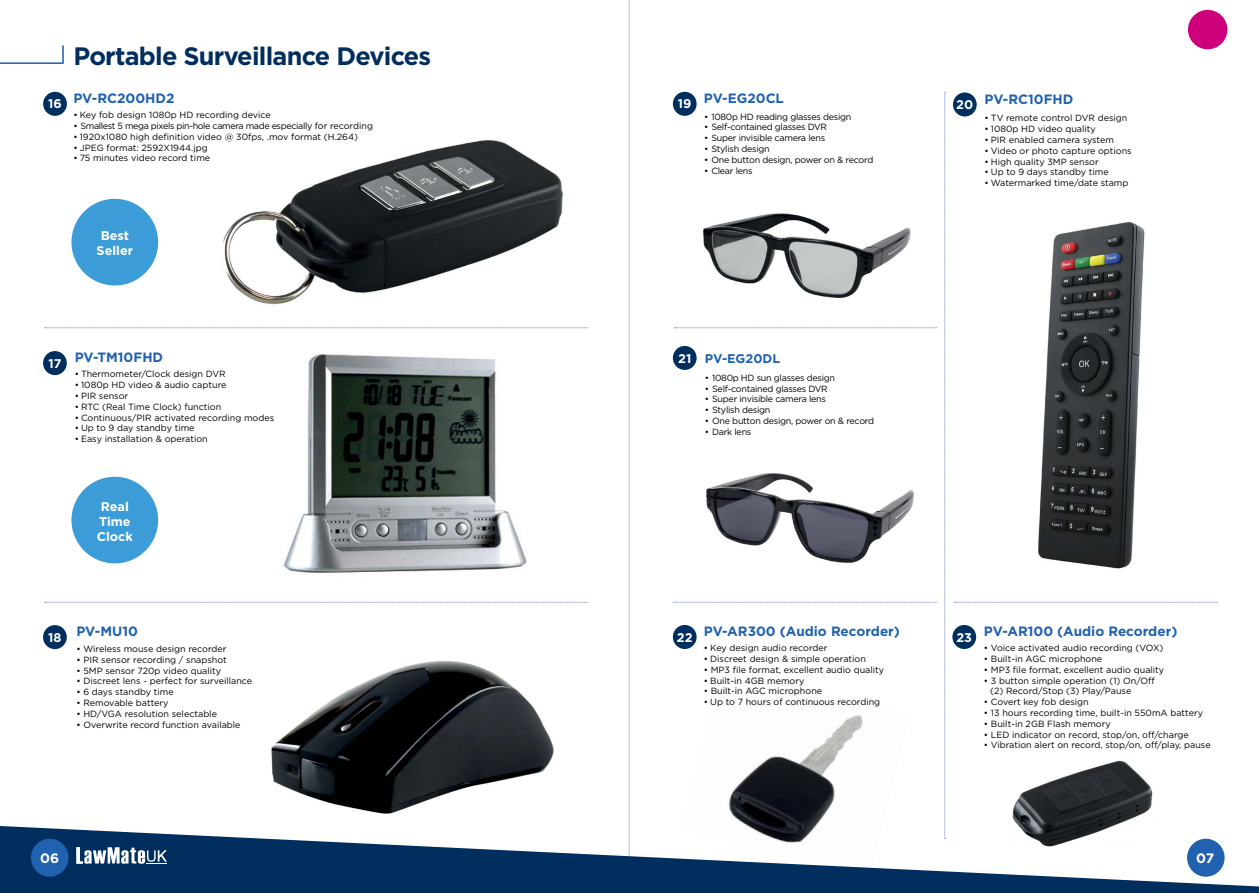
<style>
.page{position:relative;width:1259px;height:893px;background:#fff}
.page>*{position:absolute;margin:0;border:0;box-sizing:border-box;transform-origin:0 0}
.t1{font:700 25.2px "Gotham";letter-spacing:-.03em;color:#002e5e}
.t2{font:700 13.65px "Gotham";color:#fff}
.t3{font:700 13.5px "Gotham";color:#2062af}
.t4{font:700 12.6px/14.7px "Gotham";color:#fff;text-align:center}
.t5{font:700 12.6px "Gotham";color:#2062af}
.t6{font:9px/10.8px "Gotham";color:#000}
.t7{font:9px "Gotham";letter-spacing:-.03em;color:#000}
.t8{font:9px "Gotham";letter-spacing:-.04em;color:#000}
</style>
<div class="page">
<img style="left:692px;top:213px;width:227px;height:139px">
<img style="left:706px;top:473px;width:208px;height:90px">
<img style="left:271px;top:661px;width:283px;height:153px">
<img style="left:223px;top:139px;width:340px;height:167px">
<img style="left:1012px;top:760px;width:141px;height:66px">
<img style="left:728px;top:715px;width:135px;height:111px">
<svg style="left:944px;top:92px;width:1px;height:734px"></svg>
<div style="left:673px;top:92px;width:23px;height:24px;background:#002e5e;border-radius:50%"></div>
<div style="left:673px;top:346px;width:23px;height:24px;background:#002e5e;border-radius:50%"></div>
<div style="left:673px;top:625px;width:23px;height:24px;background:#002e5e;border-radius:50%"></div>
<div style="left:43px;top:92px;width:24px;height:24px;background:#002e5e;border-radius:50%"></div>
<div style="left:43px;top:351px;width:24px;height:24px;background:#002e5e;border-radius:50%"></div>
<svg style="left:673px;top:602px;width:263px;height:1px"></svg>
<svg style="left:45px;top:602px;width:543px;height:1px"></svg>
<svg style="left:0;top:826px;width:1259px;height:67px;fill:#002e5e"></svg>
<svg style="left:76px;top:847px;width:91px;height:17px"></svg>
<div style="left:31px;top:839px;width:37px;height:38px;background:#2062af;border-radius:50%"></div>
<div style="left:1187px;top:839px;width:37px;height:38px;background:#2062af;border-radius:50%"></div>
<svg style="left:954px;top:602px;width:263px;height:1px"></svg>
<div style="left:952px;top:625px;width:24px;height:24px;background:#002e5e;border-radius:50%"></div>
<div style="left:43px;top:625px;width:24px;height:24px;background:#002e5e;border-radius:50%"></div>
<img style="left:283px;top:354px;width:244px;height:219px">
<img style="left:1038px;top:221px;width:107px;height:348px">
<div style="left:953px;top:92px;width:23px;height:25px;background:#002e5e;border-radius:50%"></div>
<div style="left:71px;top:199px;width:87px;height:86px;background:#3c9cd7;border-radius:50%"></div>
<svg style="left:0;top:45px;width:64px;height:19px"></svg>
<svg style="left:674px;top:328px;width:262px;height:1px"></svg>
<svg style="left:45px;top:328px;width:543px;height:1px"></svg>
<div style="left:1188px;top:10px;width:39px;height:39px;background:#cf007b;border-radius:50%"></div>
<hr style="left:629px;top:0;width:1px;height:855px;background:#bcbec0">
<div style="left:71px;top:477px;width:87px;height:86px;background:#3c9cd7;border-radius:50%"></div>
<h3 class="t4" style="left:48px;top:97px;width:15px">16</h3>
<h1 class="t1" style="left:73px;top:39px;width:359px">Portable Surveillance Devices</h1>
<h3 class="t3" style="left:73px;top:89px;width:103px">PV-RC200HD2</h3>
<p class="t6" style="left:73px;top:109px;width:199px">• Key fob design 1080p HD recording device</p>
<p class="t8" style="left:73px;top:120px;width:301px">• Smallest 5 mega pixels pin-hole camera made especially for recording</p>
<p class="t6" style="left:73px;top:131px;width:286px">• 1920x1080 high definition video @ 30fps, .mov format (H.264)</p>
<p class="t6" style="left:73px;top:142px;width:136px">• JPEG format: 2592X1944.jpg</p>
<p class="t6" style="left:73px;top:153px;width:138px">• 75 minutes video record time</p>
<h3 class="t4" style="left:97px;top:228px;width:38px">Best<br>Seller</h3>
<h3 class="t4" style="left:48px;top:356px;width:15px">17</h3>
<h3 class="t3" style="left:75px;top:348px;width:90px">PV-TM10FHD</h3>
<p class="t6" style="left:75px;top:368px;width:152px">• Thermometer/Clock design DVR</p>
<p class="t6" style="left:75px;top:379px;width:153px">• 1080p HD video &amp; audio capture</p>
<p class="t6" style="left:75px;top:390px;width:55px">• PIR sensor</p>
<p class="t6" style="left:75px;top:401px;width:148px">• RTC (Real Time Clock) function</p>
<p class="t6" style="left:75px;top:412px;width:201px">• Continuous/PIR activated recording modes</p>
<p class="t6" style="left:75px;top:422px;width:121px">• Up to 9 day standby time</p>
<p class="t6" style="left:75px;top:433px;width:135px">• Easy installation &amp; operation</p>
<h3 class="t4" style="left:97px;top:500px;width:38px">Real<br>Time<br>Clock</h3>
<h3 class="t4" style="left:678px;top:97px;width:15px">19</h3>
<h3 class="t3" style="left:704px;top:90px;width:82px">PV-EG20CL</h3>
<p class="t7" style="left:704px;top:111px;width:149px">• 1080p HD reading glasses design</p>
<p class="t7" style="left:704px;top:121px;width:124px">• Self-contained glasses DVR</p>
<p class="t7" style="left:704px;top:132px;width:123px">• Super invisible camera lens</p>
<p class="t7" style="left:704px;top:143px;width:67px">• Stylish design</p>
<p class="t7" style="left:704px;top:154px;width:171px">• One button design, power on &amp; record</p>
<p class="t7" style="left:704px;top:165px;width:50px">• Clear lens</p>
<h3 class="t4" style="left:678px;top:351px;width:15px">21</h3>
<h3 class="t5" style="left:705px;top:350px;width:77px">PV-EG20DL</h3>
<p class="t7" style="left:705px;top:372px;width:132px">• 1080p HD sun glasses design</p>
<p class="t7" style="left:705px;top:383px;width:124px">• Self-contained glasses DVR</p>
<p class="t7" style="left:705px;top:393px;width:123px">• Super invisible camera lens</p>
<p class="t7" style="left:705px;top:404px;width:67px">• Stylish design</p>
<p class="t7" style="left:705px;top:415px;width:171px">• One button design, power on &amp; record</p>
<p class="t7" style="left:705px;top:426px;width:48px">• Dark lens</p>
<h3 class="t3" style="left:956px;top:90px;width:119px"><sub>20</sub> PV-RC10FHD</h3>
<p class="t6" style="left:984px;top:113px;width:144px">• TV remote control DVR design</p>
<p class="t6" style="left:984px;top:123px;width:113px">• 1080p HD video quality</p>
<p class="t6" style="left:984px;top:134px;width:131px">• PIR enabled camera system</p>
<p class="t6" style="left:984px;top:145px;width:149px">• Video or photo capture options</p>
<p class="t6" style="left:984px;top:156px;width:116px">• High quality 3MP sensor</p>
<p class="t6" style="left:984px;top:167px;width:126px">• Up to 9 days standby time</p>
<p class="t6" style="left:984px;top:177px;width:145px">• Watermarked time/date stamp</p>
<h3 class="t3" style="left:704px;top:622px;width:198px">PV-AR300 (Audio Recorder)</h3>
<h3 class="t3" style="left:76px;top:622px;width:63px">PV-MU10</h3>
<h3 class="t4" style="left:48px;top:630px;width:15px">18</h3>
<h3 class="t4" style="left:956px;top:630px;width:17px">23</h3>
<h3 class="t4" style="left:677px;top:630px;width:17px">22</h3>
<p class="t6" style="left:76px;top:643px;width:152px">• Wireless mouse design recorder</p>
<p class="t6" style="left:76px;top:654px;width:152px">• PIR sensor recording / snapshot</p>
<p class="t6" style="left:76px;top:665px;width:146px">• 5MP sensor 720p video quality</p>
<p class="t6" style="left:76px;top:676px;width:177px">• Discreet lens - perfect for surveillance</p>
<p class="t6" style="left:76px;top:686px;width:99px">• 6 days standby time</p>
<p class="t6" style="left:76px;top:697px;width:94px">• Removable battery</p>
<p class="t6" style="left:76px;top:708px;width:142px">• HD/VGA resolution selectable</p>
<p class="t6" style="left:76px;top:719px;width:166px">• Overwrite record function available</p>
<p class="t6" style="left:704px;top:642px;width:125px">• Key design audio recorder</p>
<p class="t6" style="left:704px;top:653px;width:164px">• Discreet design &amp; simple operation</p>
<p class="t6" style="left:704px;top:664px;width:182px">• MP3 file format, excellent audio quality</p>
<p class="t6" style="left:704px;top:675px;width:102px">• Built-in 4GB memory</p>
<p class="t6" style="left:704px;top:686px;width:120px">• Built-in AGC microphone</p>
<p class="t6" style="left:704px;top:696px;width:178px">• Up to 7 hours of continuous recording</p>
<h3 class="t3" style="left:984px;top:622px;width:195px">PV-AR100 (Audio Recorder)</h3>
<p class="t6" style="left:984px;top:642px;width:181px">• Voice activated audio recording (VOX)</p>
<p class="t6" style="left:984px;top:653px;width:120px">• Built-in AGC microphone</p>
<p class="t6" style="left:984px;top:664px;width:182px">• MP3 file format, excellent audio quality</p>
<p class="t6" style="left:990px;top:675px;width:166px;text-indent:-6px">• 3 button simple operation (1) On/Off (2) Record/Stop (3) Play/Pause</p>
<p class="t6" style="left:984px;top:696px;width:106px">• Covert key fob design</p>
<p class="t6" style="left:984px;top:707px;width:221px">• 13 hours recording time, built-in 550mA battery</p>
<p class="t6" style="left:984px;top:718px;width:128px">• Built-in 2GB Flash memory</p>
<p class="t6" style="left:984px;top:729px;width:206px">• LED indicator on record, stop/on, off/charge</p>
<p class="t6" style="left:984px;top:740px;width:228px">• Vibration alert on record, stop/on, off/play, pause</p>
<h2 class="t2" style="left:40px;top:849px;width:21px">06</h2>
<h2 class="t2" style="left:1196px;top:849px;width:20px">07</h2>
</div>
